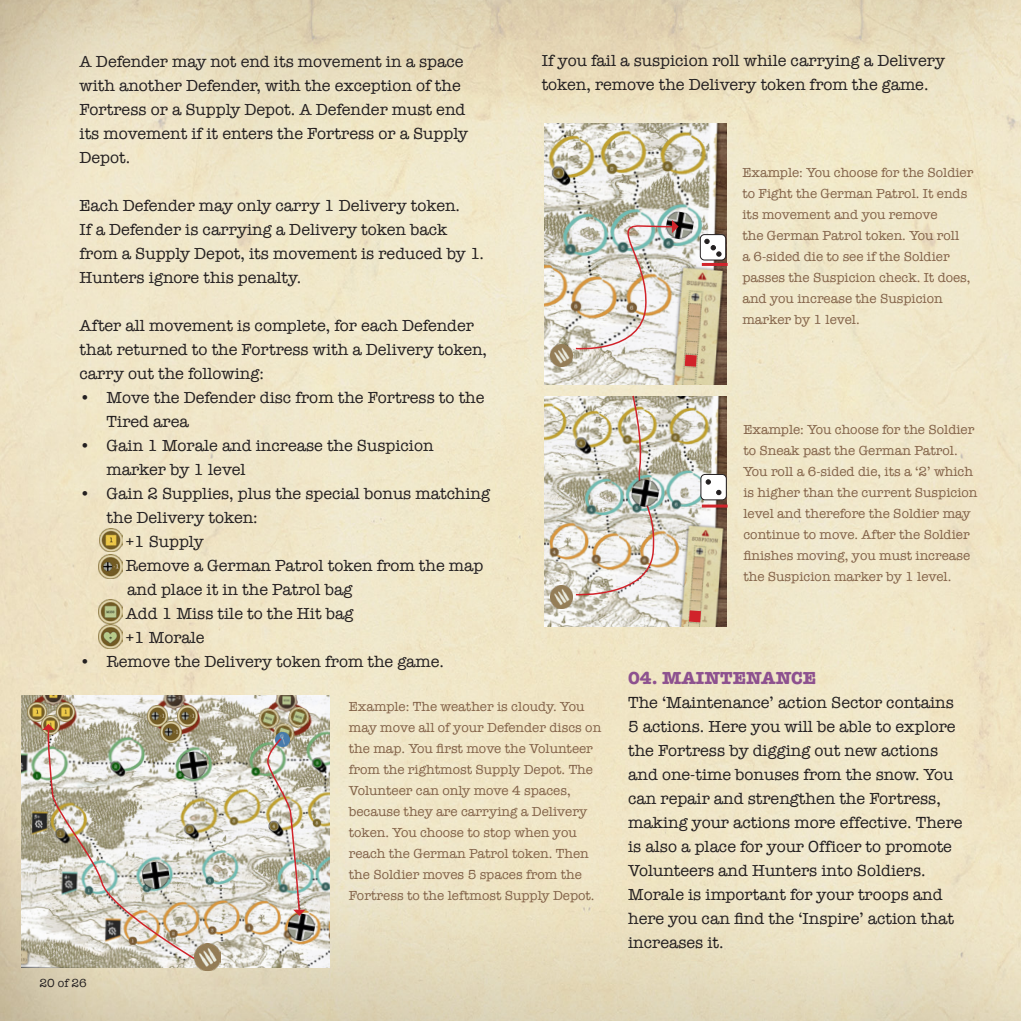
<style>
.page{position:relative;width:1021px;height:1021px;background:#fff}
.page>*{position:absolute;margin:0;border:0;box-sizing:border-box;transform-origin:0 0}
.t1{font:700 18px "American Typewriter";color:#8d518f}
.t2{font:16.5px/24px "American Typewriter";color:#231f20}
.Example{font:13.5px/21px "American Typewriter";color:#826248}
.t3{font:12px "American Typewriter";color:#231f20}
</style>
<div class="page">
<img style="left:0;top:0;width:1020px;height:1020px">
<img style="left:544px;top:123px;width:182px;height:262px">
<svg style="left:684px;top:354px;width:12px;height:12px"></svg>
<div style="left:700px;top:234px;width:25px;height:26px;background:#fff;border-radius:4px"></div>
<div style="left:700px;top:234px;width:26px;height:26px;border:1px solid #231f20;border-radius:4px"></div>
<svg style="left:704px;top:239px;width:17px;height:17px"></svg>
<hr style="left:701px;top:263px;width:26px;height:3px;background:#d1232a">
<img style="left:664px;top:210px;width:31px;height:31px">
<img style="left:550px;top:344px;width:22px;height:22px">
<svg style="left:574px;top:220px;width:104px;height:133px"></svg>
<img style="left:544px;top:396px;width:182px;height:230px">
<svg style="left:689px;top:610px;width:12px;height:12px"></svg>
<hr style="left:701px;top:504px;width:26px;height:3px;background:#d1232a">
<img style="left:550px;top:586px;width:22px;height:22px">
<svg style="left:574px;top:394px;width:84px;height:204px"></svg>
<img style="left:629px;top:477px;width:31px;height:32px">
<div style="left:701px;top:474px;width:25px;height:26px;background:#fff;border-radius:4px"></div>
<div style="left:700px;top:474px;width:26px;height:26px;border:1px solid #231f20;border-radius:4px"></div>
<svg style="left:705px;top:479px;width:5px;height:5px"></svg>
<svg style="left:716px;top:490px;width:5px;height:5px"></svg>
<img style="left:21px;top:696px;width:308px;height:271px">
<img style="left:286px;top:911px;width:31px;height:31px">
<img style="left:196px;top:750px;width:13px;height:30px">
<img style="left:27px;top:702px;width:19px;height:19px">
<img style="left:56px;top:702px;width:19px;height:19px">
<img style="left:41px;top:716px;width:19px;height:18px">
<img style="left:147px;top:705px;width:21px;height:18px">
<img style="left:177px;top:705px;width:21px;height:21px">
<img style="left:160px;top:721px;width:21px;height:2px">
<img style="left:256px;top:706px;width:26px;height:26px">
<img style="left:286px;top:704px;width:26px;height:26px">
<img style="left:271px;top:721px;width:26px;height:16px">
<img style="left:275px;top:732px;width:14px;height:5px">
<svg style="left:42px;top:723px;width:154px;height:237px"></svg>
<img style="left:267px;top:737px;width:38px;height:178px">
<img style="left:99px;top:528px;width:23px;height:23px">
<img style="left:98px;top:554px;width:24px;height:24px">
<img style="left:98px;top:599px;width:24px;height:49px">
<img style="left:194px;top:943px;width:26px;height:27px">
<p class="t2" style="left:541px;top:48px;width:405px">If you fail a suspicion roll while carrying a Delivery token, remove the Delivery token from the game.</p>
<p class="t2" style="left:80px;top:49px;width:390px">A Defender may not end its movement in a space with another Defender, with the exception of the Fortress or a Supply Depot. A Defender must end its movement if it enters the Fortress or a Supply Depot.</p>
<p class="t2" style="left:80px;top:193px;width:406px">Each Defender may only carry 1 Delivery token.<br>If a Defender is carrying a Delivery token back from a Supply Depot, its movement is reduced by 1.<br>Hunters ignore this penalty.</p>
<p class="t2" style="left:80px;top:313px;width:409px">After all movement is complete, for each Defender that returned to the Fortress with a Delivery token, carry out the following:</p>
<p class="t2" style="left:107px;top:385px;width:379px;text-indent:-27px">• Move the Defender disc from the Fortress to the<br>Tired area</p>
<p class="t2" style="left:107px;top:433px;width:328px;text-indent:-27px">• Gain 1 Morale and increase the Suspicion marker by 1 level</p>
<p class="t2" style="left:107px;top:481px;width:385px;text-indent:-27px">• Gain 2 Supplies, plus the special bonus matching the Delivery token:</p>
<p class="t2" style="left:107px;top:529px;width:99px">• +1 Supply</p>
<p class="t2" style="left:127px;top:553px;width:358px;text-indent:-21px">• Remove a German Patrol token from the map and place it in the Patrol bag</p>
<p class="t2" style="left:107px;top:601px;width:248px">• Add 1 Miss tile to the Hit bag</p>
<p class="t2" style="left:107px;top:625px;width:99px">• +1 Morale</p>
<p class="t2" style="left:80px;top:649px;width:366px">• Remove the Delivery token from the game.</p>
<p class="Example" style="left:742px;top:161px;width:232px">Example: You choose for the Soldier to Fight the German Patrol. It ends its movement and you remove<br>the German Patrol token. You roll<br>a 6-sided die to see if the Soldier passes the Suspicion check. It does, and you increase the Suspicion marker by 1 level.</p>
<p class="Example" style="left:743px;top:419px;width:236px">Example: You choose for the Soldier to Sneak past the German Patrol.<br>You roll a 6-sided die, its a ‘2’ which is higher than the current Suspicion level and therefore the Soldier may continue to move. After the Soldier finishes moving, you must increase the Suspicion marker by 1 level.</p>
<p class="t1" style="left:628px;top:662px;width:189px">04. MAINTENANCE</p>
<p class="t2" style="left:628px;top:690px;width:336px">The ‘Maintenance’ action Sector contains 5 actions. Here you will be able to explore the Fortress by digging out new actions and one-time bonuses from the snow. You can repair and strengthen the Fortress, making your actions more effective. There is also a place for your Officer to promote Volunteers and Hunters into Soldiers.<br>Morale is important for your troops and here you can find the ‘Inspire’ action that increases it.</p>
<p class="Example" style="left:349px;top:695px;width:254px">Example: The weather is cloudy. You may move all of your Defender discs on the map. You first move the Volunteer from the rightmost Supply Depot. The Volunteer can only move 4 spaces, because they are carrying a Delivery token. You choose to stop when you reach the German Patrol token. Then the Soldier moves 5 spaces from the Fortress to the leftmost Supply Depot.</p>
<p class="t3" style="left:40px;top:974px;width:49px">20 of 26</p>
</div>
